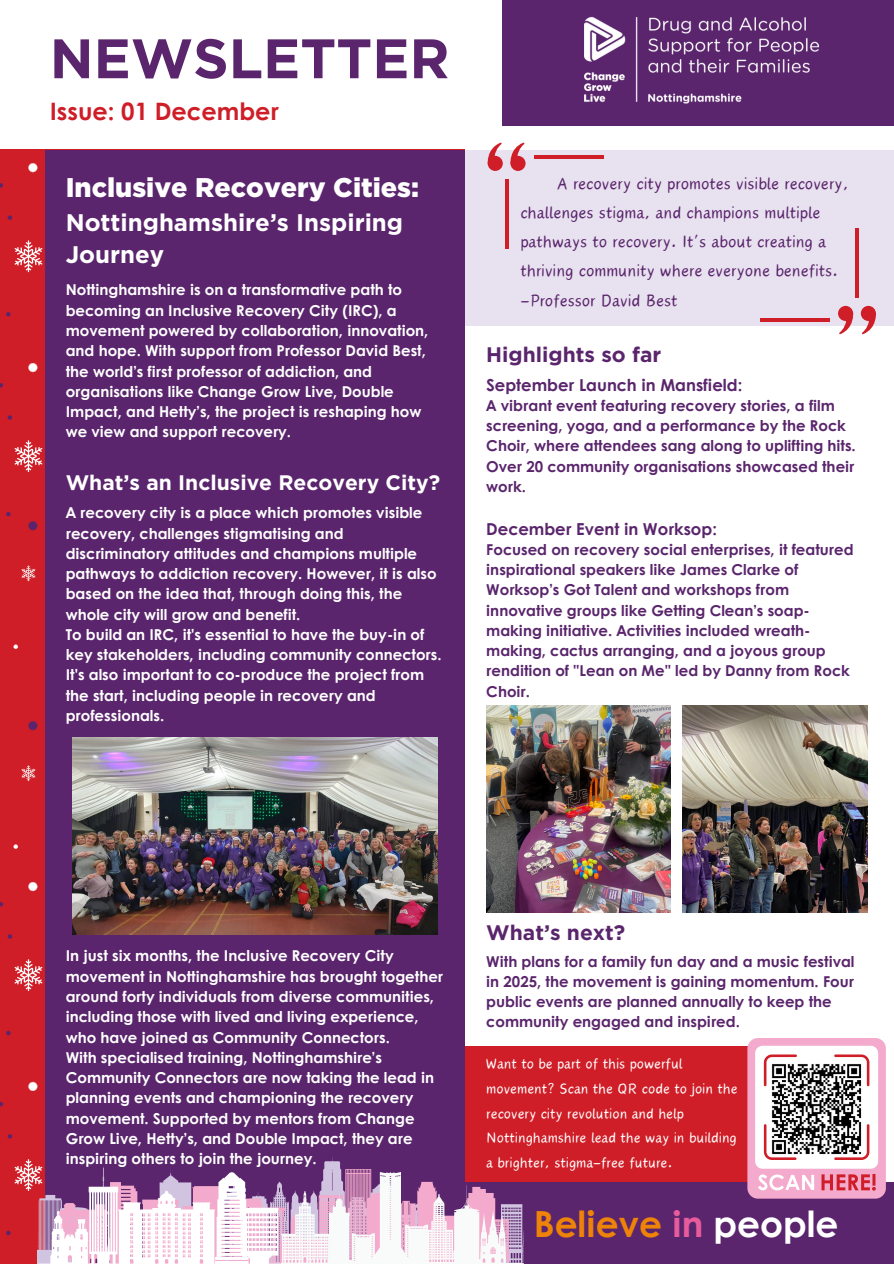
<style>
.page{position:relative;width:894px;height:1264px;background:#fff}
.page>*{position:absolute;margin:0;border:0;box-sizing:border-box;transform-origin:0 0}
.t1{font:700 55.5px "Gotham";color:#5a256c}
.t2{font:700 36px "Century Gothic";color:#ed8308}
.t3{font:900 27px "Gotham";color:#fff}
.t4{font:700 24px/32.7px "Gotham";color:#fff}
.t5{font:700 24px "Century Gothic";color:#cf1e27}
.t6{font:21px/29.2px "Canva Wander World";color:#5a256c}
.t7{font:700 21px "Gotham";color:#fff}
.t8{font:700 21px "Gotham";color:#5a256c}
.t9{font:18px/24.8px "Canva Wander World";color:#fff}
.t10{font:700 16.5px "Century Gothic";color:#5a256c}
.t11{font:700 15px/20.2px "Century Gothic";color:#fff}
.t12{font:700 15px/20.2px "Century Gothic";color:#5a256c}
.s1{color:#e85c9d}
.s2{color:#fff}
</style>
<div class="page">
<div style="left:464px;top:150px;width:429px;height:175px;background:#e8e1ef"></div>
<div style="left:463px;top:1045px;width:288px;height:218px;background:#cf1e27"></div>
<div style="left:0;top:150px;width:464px;height:1113px;background:#cf1e27"></div>
<svg style="left:28px;top:163px;width:9px;height:9px"></svg>
<svg style="left:8px;top:215px;width:4px;height:5px"></svg>
<svg style="left:0;top:183px;width:3px;height:5px"></svg>
<svg style="left:6px;top:312px;width:5px;height:4px"></svg>
<svg style="left:15px;top:240px;width:27px;height:32px"></svg>
<svg style="left:28px;top:363px;width:9px;height:9px"></svg>
<svg style="left:8px;top:415px;width:4px;height:5px"></svg>
<svg style="left:0;top:383px;width:3px;height:4px"></svg>
<svg style="left:6px;top:512px;width:5px;height:4px"></svg>
<svg style="left:14px;top:440px;width:28px;height:32px"></svg>
<svg style="left:28px;top:521px;width:9px;height:9px"></svg>
<svg style="left:13px;top:644px;width:5px;height:5px"></svg>
<svg style="left:21px;top:565px;width:14px;height:16px"></svg>
<svg style="left:28px;top:721px;width:9px;height:9px"></svg>
<svg style="left:13px;top:844px;width:5px;height:5px"></svg>
<svg style="left:21px;top:765px;width:14px;height:16px"></svg>
<svg style="left:28px;top:882px;width:9px;height:9px"></svg>
<svg style="left:8px;top:934px;width:4px;height:4px"></svg>
<svg style="left:0;top:902px;width:3px;height:4px"></svg>
<svg style="left:6px;top:1030px;width:5px;height:5px"></svg>
<svg style="left:15px;top:959px;width:27px;height:32px"></svg>
<svg style="left:28px;top:1081px;width:9px;height:9px"></svg>
<svg style="left:8px;top:1134px;width:4px;height:4px"></svg>
<svg style="left:0;top:1101px;width:3px;height:5px"></svg>
<div style="left:45px;top:150px;width:419px;height:1113px;background:#5a256c"></div>
<img style="left:72px;top:737px;width:365px;height:197px">
<img style="left:486px;top:705px;width:184px;height:207px">
<div style="left:502px;top:0;width:391px;height:125px;background:#5a256c"></div>
<div style="left:463px;top:1182px;width:430px;height:81px;background:#5a256c"></div>
<img style="left:584px;top:17px;width:234px;height:87px">
<div style="left:510px;top:156px;width:15px;height:15px;background:#cf1e27;border-radius:50%"></div>
<svg style="left:510px;top:142px;width:14px;height:26px"></svg>
<svg style="left:487px;top:156px;width:15px;height:15px"></svg>
<svg style="left:487px;top:142px;width:15px;height:26px"></svg>
<svg style="left:505px;top:179px;width:3px;height:70px"></svg>
<hr style="left:533px;top:155px;width:70px;height:4px;background:#cf1e27">
<svg style="left:837px;top:306px;width:15px;height:15px"></svg>
<svg style="left:838px;top:308px;width:16px;height:26px"></svg>
<div style="left:860px;top:306px;width:15px;height:15px;background:#cf1e27;border-radius:50%"></div>
<svg style="left:861px;top:308px;width:16px;height:26px"></svg>
<svg style="left:855px;top:228px;width:3px;height:70px"></svg>
<hr style="left:760px;top:318px;width:69px;height:3px;background:#cf1e27">
<img style="left:682px;top:705px;width:184px;height:207px">
<svg style="left:6px;top:1159px;width:518px;height:104px"></svg>
<svg style="left:747px;top:1038px;width:138px;height:160px"></svg>
<img style="left:770px;top:1062px;width:92px;height:92px">
<h3 class="t1" style="left:50px;top:25px;width:401px">NEWSLETTER</h3>
<p class="t5" style="left:50px;top:93px;width:231px">Issue: 01 December</p>
<p class="t3" style="left:66px;top:171px;width:355px">Inclusive Recovery Cities:</p>
<h4 class="t4" style="left:66px;top:206px;width:339px">Nottinghamshire’s Inspiring<br>Journey</h4>
<p class="t11" style="left:66px;top:279px;width:364px">Nottinghamshire is on a transformative path to becoming an Inclusive Recovery City (IRC), a movement powered by collaboration, innovation, and hope. With support from Professor David Best, the world’s first professor of addiction, and organisations like Change Grow Live, Double Impact, and Hetty’s, the project is reshaping how we view and support recovery.</p>
<h5 class="t7" style="left:66px;top:470px;width:376px">What’s an Inclusive Recovery City?</h5>
<p class="t11" style="left:66px;top:502px;width:372px">A recovery city is a place which promotes visible recovery, challenges stigmatising and discriminatory attitudes and champions multiple pathways to addiction recovery. However, it is also based on the idea that, through doing this, the whole city will grow and benefit.</p>
<p class="t11" style="left:66px;top:623px;width:377px">To build an IRC, it's essential to have the buy-in of key stakeholders, including community connectors.<br>It's also important to co-produce the project from the start, including people in recovery and professionals.</p>
<h1 class="t6" style="left:520px;top:169px;width:329px;text-indent:37px">A recovery city promotes visible recovery, challenges stigma, and champions multiple pathways to recovery. It’s about creating a thriving community where everyone benefits.</h1>
<h4 class="t6" style="left:520px;top:286px;width:158px">-Professor David Best</h4>
<p class="t8" style="left:486px;top:341px;width:176px">Highlights so far</p>
<p class="t10" style="left:486px;top:372px;width:257px">September Launch in Mansfield:</p>
<p class="t12" style="left:486px;top:394px;width:371px">A vibrant event featuring recovery stories, a film screening, yoga, and a performance by the Rock Choir, where attendees sang along to uplifting hits.<br>Over 20 community organisations showcased their work.</p>
<p class="t10" style="left:486px;top:516px;width:232px">December Event in Worksop:</p>
<p class="t12" style="left:486px;top:538px;width:368px">Focused on recovery social enterprises, it featured inspirational speakers like James Clarke of Worksop’s Got Talent and workshops from innovative groups like Getting Clean’s soap&shy;making initiative. Activities included wreath&shy;making, cactus arranging, and a joyous group rendition of "Lean on Me" led by Danny from Rock Choir.</p>
<p class="t11" style="left:66px;top:945px;width:379px">In just six months, the Inclusive Recovery City movement in Nottinghamshire has brought together around forty individuals from diverse communities, including those with lived and living experience, who have joined as Community Connectors.</p>
<p class="t11" style="left:66px;top:1046px;width:370px">With specialised training, Nottinghamshire’s Community Connectors are now taking the lead in planning events and championing the recovery movement. Supported by mentors from Change Grow Live, Hetty’s, and Double Impact, they are inspiring others to join the journey.</p>
<h5 class="t8" style="left:486px;top:919px;width:140px">What’s next?</h5>
<p class="t12" style="left:486px;top:950px;width:369px">With plans for a family fun day and a music festival in 2025, the movement is gaining momentum. Four public events are planned annually to keep the community engaged and inspired.</p>
<p class="t9" style="left:486px;top:1051px;width:253px">Want to be part of this powerful movement? Scan the QR code to join the recovery city revolution and help Nottinghamshire lead the way in building a brighter, stigma-free future.</p>
<p class="t2" style="left:533px;top:1196px;width:306px">Believe <span class="s1">in</span> <span class="s2">people</span></p>
</div>
